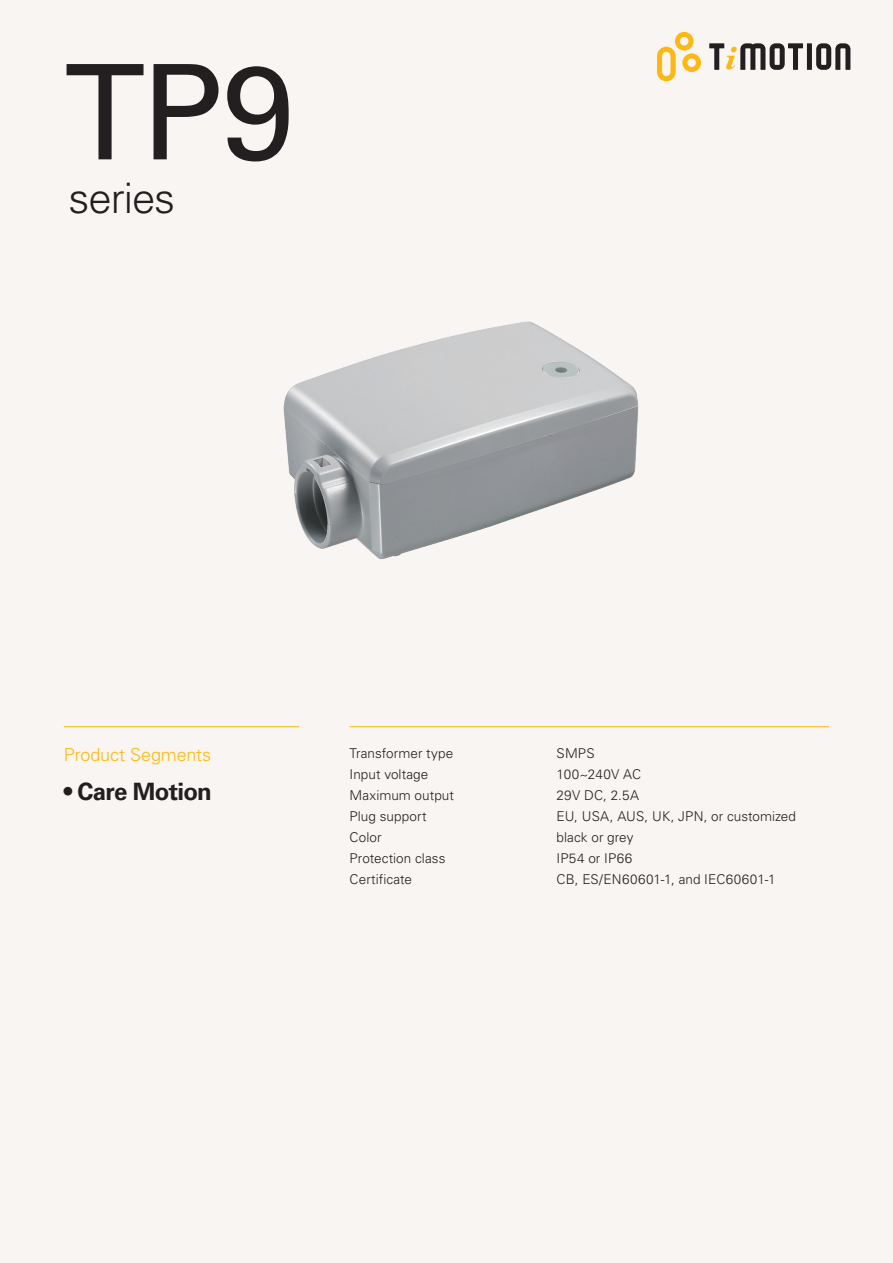
<style>
.page{position:relative;width:893px;height:1263px;background:#f8f5f2}
.page>*{position:absolute;margin:0;border:0;box-sizing:border-box;transform-origin:0 0}
._01_1_product_name{font:132px "Univers LT Std";color:#231f20}
._01_2_product_series{font:300 42px "Univers LT Std";letter-spacing:-.025em;color:#231f20}
._02_2_pr_segments{font:700 24px "Univers LT Std";letter-spacing:-.03em;color:#231f20}
._02_1_pr_segments{font:300 18px "Univers LT Std";letter-spacing:-.005em;color:#fcb814}
._04_2_feature_body{font:300 13.5px "Univers LT Std";letter-spacing:.005em;color:#231f20}
</style>
<div class="page">
<svg style="left:657px;top:32px;width:44px;height:49px"></svg>
<div style="left:807px;top:43px;width:5px;height:27px;background:#231f20"></div>
<svg style="left:816px;top:43px;width:34px;height:27px"></svg>
<svg style="left:709px;top:43px;width:94px;height:27px"></svg>
<hr style="left:350px;top:726px;width:479px;height:1px;background:#fcb814">
<hr style="left:64px;top:726px;width:235px;height:1px;background:#fcb814">
<img style="left:283px;top:321px;width:356px;height:238px">
<p class="_01_1_product_name" style="left:64px;top:34px;width:233px">TP9</p>
<p class="_01_2_product_series" style="left:69px;top:173px;width:108px">series</p>
<p class="_02_1_pr_segments" style="left:64px;top:744px;width:149px">Product Segments</p>
<p class="_02_2_pr_segments" style="left:64px;top:777px;width:150px">• Care Motion</p>
<p class="_04_2_feature_body" style="left:350px;top:745px;width:105px">Transformer type</p>
<p class="_04_2_feature_body" style="left:557px;top:745px;width:40px">SMPS</p>
<p class="_04_2_feature_body" style="left:350px;top:766px;width:80px">Input voltage</p>
<p class="_04_2_feature_body" style="left:557px;top:766px;width:86px">100~240V AC</p>
<p class="_04_2_feature_body" style="left:350px;top:787px;width:106px">Maximum output</p>
<p class="_04_2_feature_body" style="left:557px;top:787px;width:84px">29V DC, 2.5A</p>
<p class="_04_2_feature_body" style="left:350px;top:808px;width:78px">Plug support</p>
<p class="_04_2_feature_body" style="left:557px;top:808px;width:241px">EU, USA, AUS, UK, JPN, or customized</p>
<p class="_04_2_feature_body" style="left:350px;top:829px;width:34px">Color</p>
<p class="_04_2_feature_body" style="left:557px;top:829px;width:78px">black or grey</p>
<p class="_04_2_feature_body" style="left:350px;top:850px;width:97px">Protection class</p>
<p class="_04_2_feature_body" style="left:557px;top:850px;width:77px">IP54 or IP66</p>
<p class="_04_2_feature_body" style="left:350px;top:871px;width:64px">Certificate</p>
<p class="_04_2_feature_body" style="left:557px;top:871px;width:221px">CB, ES/EN60601-1, and IEC60601-1</p>
</div>
